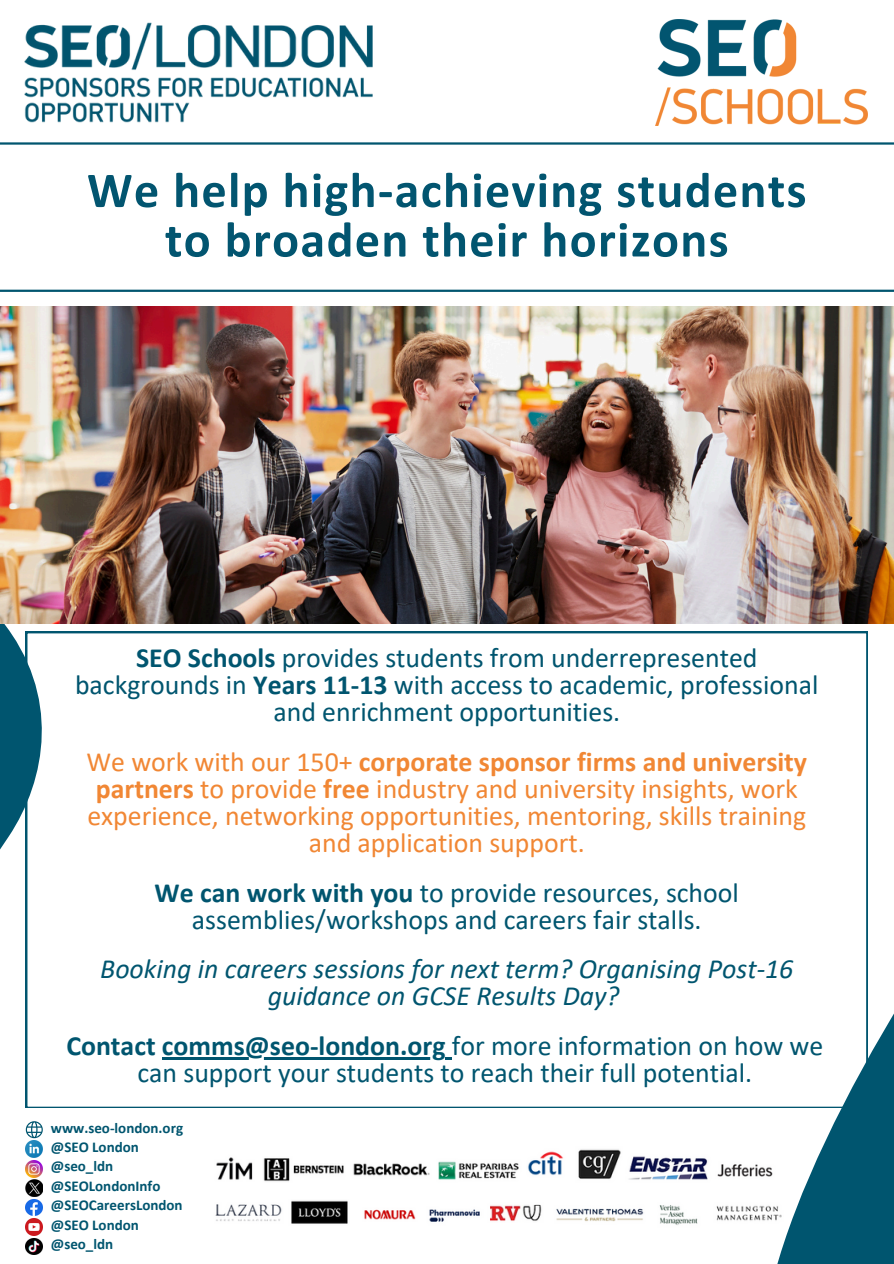
<style>
.page{position:relative;width:894px;height:1264px;background:#fff}
.page>*{position:absolute;margin:0;border:0;box-sizing:border-box;transform-origin:0 0}
.t1{font:700 50.25px/49.5px "Calibri";letter-spacing:.025em;color:#025570;text-align:center}
.t2{font:27.75px/27px "Calibri";color:#00556f;text-align:center}
.t3{font:27.75px/27px "Calibri";color:#f18734;text-align:center}
.t4{font:italic 27.75px/27px "Calibri";color:#00556f;text-align:center}
.t5{font:700 27.75px "Calibri";color:#00556f}
.t6{font:700 15px "Calibri";color:#00556f}
.s1{font-weight:700}
.s2{font-weight:400}
</style>
<div class="page">
<svg style="left:179px;top:631px;width:688px;height:476px"></svg>
<svg style="left:752px;top:634px;width:141px;height:629px"></svg>
<svg style="left:0;top:623px;width:179px;height:632px"></svg>
<img style="left:0;top:306px;width:893px;height:317px">
<hr style="left:0;top:142px;width:893px;height:3px;background:#00556f">
<hr style="left:0;top:290px;width:893px;height:2px;background:#00556f">
<img style="left:24px;top:22px;width:349px;height:101px">
<img style="left:655px;top:19px;width:212px;height:106px">
<img style="left:215px;top:1143px;width:571px;height:89px">
<hr style="left:162px;top:1057px;width:283px;height:2px;background:#00556f">
<svg style="left:445px;top:1057px;width:7px;height:2px"></svg>
<svg style="left:26px;top:1121px;width:17px;height:17px"></svg>
<img style="left:26px;top:1179px;width:17px;height:17px">
<img style="left:26px;top:1160px;width:17px;height:16px">
<img style="left:26px;top:1198px;width:17px;height:17px">
<img style="left:26px;top:1218px;width:17px;height:17px">
<img style="left:26px;top:1140px;width:17px;height:17px">
<img style="left:26px;top:1237px;width:17px;height:17px">
<h2 class="t1" style="left:87px;top:170px;width:720px">We help high-achieving students to broaden their horizons</h2>
<h2 class="t2" style="left:75px;top:647px;width:744px"><span class="s1">SEO Schools</span> provides students from underrepresented backgrounds in <span class="s1">Years 11-13</span> with access to academic, professional and enrichment opportunities.</h2>
<h2 class="t3" style="left:86px;top:750px;width:721px">We work with our 150+ <span class="s1">corporate sponsor firms and university partners</span> to provide <span class="s1">free</span> industry and university insights, work experience, networking opportunities, mentoring, skills training and application support.</h2>
<p class="t2" style="left:154px;top:881px;width:585px"><span class="s1">We can work with you</span> to provide resources, school assemblies/workshops and careers fair stalls.</p>
<h2 class="t4" style="left:100px;top:957px;width:694px">Booking in careers sessions for next term? Organising Post-16 guidance on GCSE Results Day?</h2>
<h2 class="t5" style="left:66px;top:1033px;width:758px">Contact comms@seo-london.org <span class="s2">for more information on how we</span></h2>
<p class="t2" style="left:137px;top:1061px;width:616px">can support your students to reach their full potential.</p>
<p class="t6" style="left:51px;top:1121px;width:134px">www.seo-london.org</p>
<p class="t6" style="left:51px;top:1140px;width:89px">@SEO London</p>
<p class="t6" style="left:51px;top:1160px;width:64px">@seo_ldn</p>
<p class="t6" style="left:51px;top:1179px;width:111px">@SEOLondonInfo</p>
<p class="t6" style="left:51px;top:1199px;width:133px">@SEOCareersLondon</p>
<p class="t6" style="left:51px;top:1218px;width:89px">@SEO London</p>
<p class="t6" style="left:51px;top:1237px;width:64px">@seo_ldn</p>
</div>
